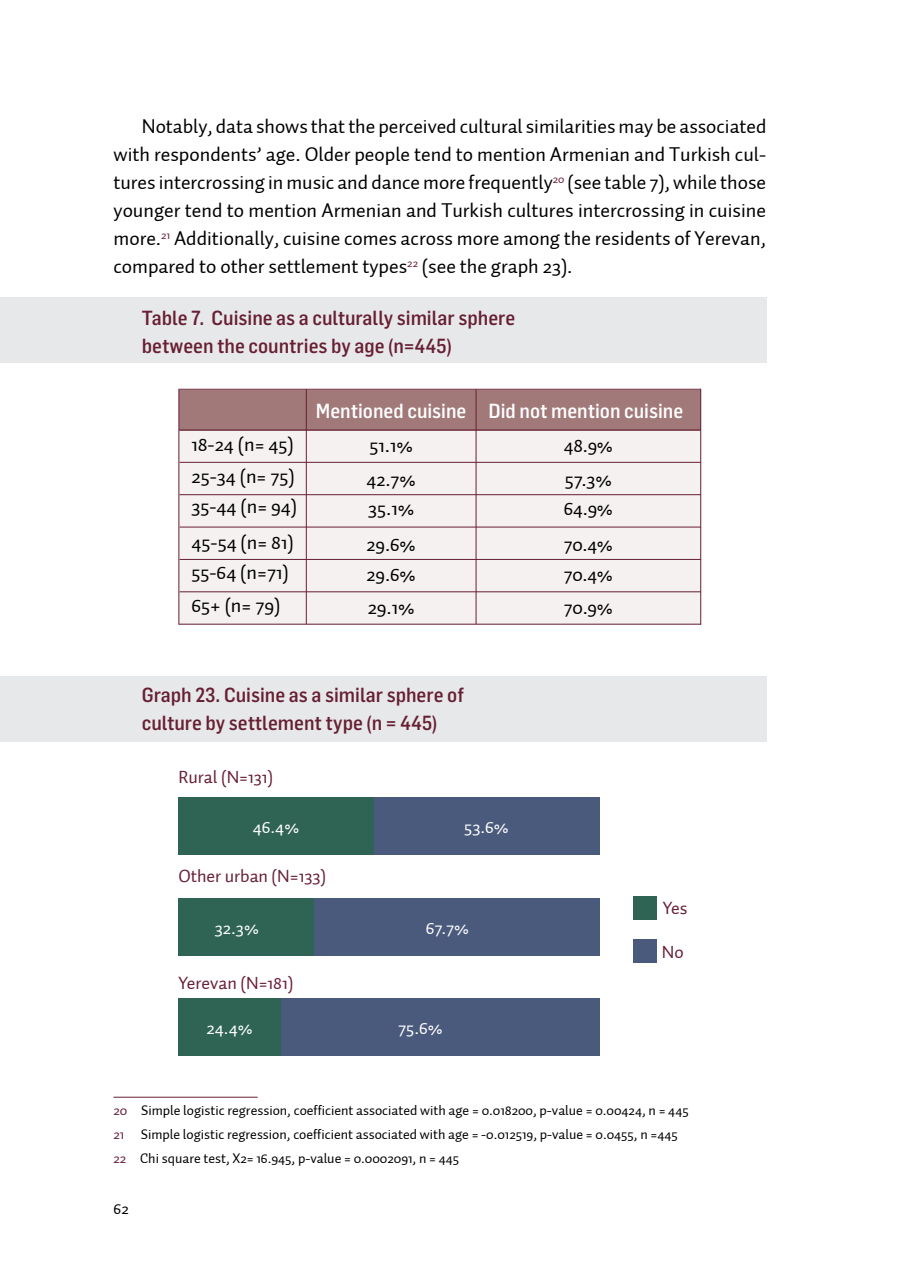
<style>
.page{position:relative;width:908px;height:1276px;background:#fff}
.page>*{position:absolute;margin:0;border:0;box-sizing:border-box;transform-origin:0 0}
.genelmetin{font:20px/28px "Auto 2 TR Regular";color:#000;text-align:justify}
.graphhead{font:500 20px/28px "Flama Semicondensed";color:#671f33}
.genelmetin-2{font:20px "Auto 2";color:#000}
.graphhead-2{font:500 20px "Flama Semicondensed";color:#fff}
.t1{font:18px "Auto 2";color:#671f33}
.t2{font:18px "Auto 2";color:#fff}
.t3{font:16px "Auto 2 TR Regular";color:#000}
.Dipnot_Metni{font:14px "Auto 2 TR Regular";color:#000}
.s1{color:#671f33}
</style>
<div class="page">
<div style="left:0;top:298px;width:765px;height:65px;background:#e2e3e4"></div>
<div style="left:0;top:676px;width:765px;height:65px;background:#e2e3e4"></div>
<hr style="left:113px;top:1097px;width:144px;height:1px;background:#671f33">
<div style="left:633px;top:896px;width:23px;height:23px;background:#2f6454"></div>
<div style="left:633px;top:939px;width:23px;height:24px;background:#4a5a7c"></div>
<div style="left:178px;top:998px;width:103px;height:57px;background:#2f6454"></div>
<div style="left:281px;top:998px;width:318px;height:57px;background:#4a5a7c"></div>
<div style="left:178px;top:898px;width:136px;height:57px;background:#2f6454"></div>
<div style="left:314px;top:898px;width:285px;height:57px;background:#4a5a7c"></div>
<div style="left:178px;top:797px;width:195px;height:57px;background:#2f6454"></div>
<div style="left:373px;top:797px;width:226px;height:57px;background:#4a5a7c"></div>
<div style="left:179px;top:419px;width:521px;height:205px;background:#f5f1f1"></div>
<div style="left:179px;top:390px;width:521px;height:40px;background:#a27979"></div>
<hr style="left:179px;top:462px;width:521px;height:1px;background:#671f33">
<hr style="left:179px;top:494px;width:521px;height:1px;background:#671f33">
<hr style="left:179px;top:526px;width:521px;height:1px;background:#671f33">
<hr style="left:179px;top:559px;width:521px;height:1px;background:#671f33">
<hr style="left:179px;top:591px;width:521px;height:1px;background:#671f33">
<hr style="left:179px;top:623px;width:521px;height:1px;background:#671f33">
<hr style="left:179px;top:429px;width:521px;height:1px;background:#671f33">
<hr style="left:179px;top:389px;width:521px;height:1px;background:#671f33">
<hr style="left:475px;top:389px;width:1px;height:235px;background:#671f33">
<hr style="left:306px;top:389px;width:1px;height:235px;background:#671f33">
<hr style="left:700px;top:389px;width:1px;height:235px;background:#671f33">
<hr style="left:178px;top:389px;width:1px;height:235px;background:#671f33">
<p class="genelmetin" style="left:113px;top:113px;width:654px;text-indent:28px">Notably, data shows that the perceived cultural similarities may be associated with respondents’ age. Older people tend to mention Armenian and Turkish cul&shy;tures intercrossing in music and dance more frequently<sup>20</sup> (see table 7), while those younger tend to mention Armenian and Turkish cultures intercrossing in cuisine more.<sup>21</sup> Additionally, cuisine comes across more among the residents of Yerevan, compared to other settlement types<sup>22</sup> (see the graph 23).</p>
<p class="graphhead" style="left:142px;top:303px;width:375px">Table 7. Cuisine as a culturally similar sphere between the countries by age (n=445)</p>
<p class="genelmetin-2" style="left:191px;top:432px;width:104px">18-24 (n= 45)</p>
<p class="genelmetin-2" style="left:191px;top:464px;width:105px">25-34 (n= 75)</p>
<p class="genelmetin-2" style="left:191px;top:493px;width:107px">35-44 (n= 94)</p>
<p class="genelmetin-2" style="left:191px;top:529px;width:104px">45-54 (n= 81)</p>
<p class="genelmetin-2" style="left:191px;top:559px;width:99px">55-64 (n=71)</p>
<p class="genelmetin-2" style="left:191px;top:592px;width:90px">65+ (n= 79)</p>
<p class="graphhead-2" style="left:316px;top:398px;width:152px">Mentioned cuisine</p>
<p class="genelmetin-2" style="left:369px;top:433px;width:45px">51.1%</p>
<p class="genelmetin-2" style="left:366px;top:466px;width:51px">42.7%</p>
<p class="genelmetin-2" style="left:368px;top:496px;width:47px">35.1%</p>
<p class="genelmetin-2" style="left:366px;top:532px;width:50px">29.6%</p>
<p class="genelmetin-2" style="left:366px;top:562px;width:50px">29.6%</p>
<p class="genelmetin-2" style="left:367px;top:595px;width:48px">29.1%</p>
<p class="graphhead-2" style="left:488px;top:398px;width:196px">Did not mention cuisine</p>
<p class="genelmetin-2" style="left:563px;top:433px;width:50px">48.9%</p>
<p class="genelmetin-2" style="left:564px;top:466px;width:49px">57.3%</p>
<p class="genelmetin-2" style="left:563px;top:496px;width:51px">64.9%</p>
<p class="genelmetin-2" style="left:563px;top:532px;width:51px">70.4%</p>
<p class="genelmetin-2" style="left:563px;top:562px;width:51px">70.4%</p>
<p class="genelmetin-2" style="left:563px;top:595px;width:51px">70.9%</p>
<p class="graphhead" style="left:142px;top:679px;width:323px">Graph 23. Cuisine as a similar sphere of culture by settlement type (n = 445)</p>
<p class="t1" style="left:178px;top:765px;width:96px">Rural (N=131)</p>
<p class="t2" style="left:253px;top:815px;width:48px">46.4%</p>
<p class="t2" style="left:464px;top:815px;width:46px">53.6%</p>
<p class="t1" style="left:178px;top:864px;width:149px">Other urban (N=133)</p>
<p class="t2" style="left:215px;top:917px;width:45px">32.3%</p>
<p class="t2" style="left:425px;top:917px;width:45px">67.7%</p>
<p class="t1" style="left:178px;top:972px;width:116px">Yerevan (N=181)</p>
<p class="t2" style="left:206px;top:1017px;width:47px">24.4%</p>
<p class="t2" style="left:398px;top:1017px;width:46px">75.6%</p>
<p class="t1" style="left:662px;top:896px;width:26px">Yes</p>
<p class="t1" style="left:661px;top:941px;width:23px">No</p>
<p class="Dipnot_Metni" style="left:113px;top:1101px;width:576px"><span class="s1">20</span> Simple logistic regression, coefficient associated with age = 0.018200, p-value = 0.00424, n = 445</p>
<p class="Dipnot_Metni" style="left:113px;top:1125px;width:565px"><span class="s1">21</span> Simple logistic regression, coefficient associated with age = -0.012519, p-value = 0.0455, n =445</p>
<p class="Dipnot_Metni" style="left:113px;top:1149px;width:347px"><span class="s1">22</span> Chi square test, X2= 16.945, p-value = 0.0002091, n = 445</p>
<p class="t3" style="left:113px;top:1198px;width:17px">62</p>
</div>
